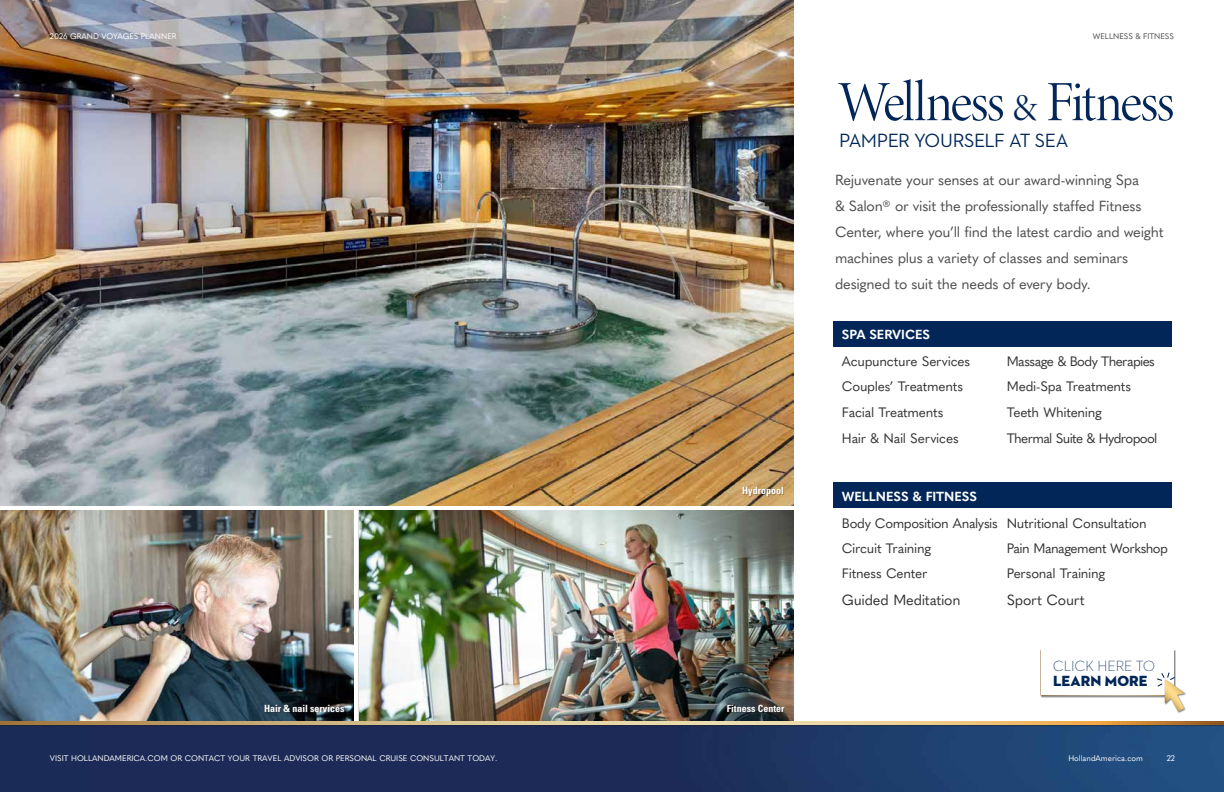
<style>
.page{position:relative;width:1224px;height:792px;background:#fff}
.page>*{position:absolute;margin:0;border:0;box-sizing:border-box;transform-origin:0 0}
.t1{font:57px "Minion 3 Display";letter-spacing:-.03em;color:#022658}
.t2{font:19.5px "Neutraface 2 Text";letter-spacing:-.03em;color:#022658}
.t3{font:300 15px/15px "Neutraface 2 Display";color:#022658}
.t4{font:14.5px/26px "Quasimoda";letter-spacing:-.02em;color:#4d4d4f}
.t5{font:14.5px "Quasimoda";letter-spacing:-.015em;color:#333}
.t6{font:13.5px "Quasimoda";letter-spacing:-.02em;color:#333}
.t7{font:13.5px "Quasimoda";letter-spacing:-.04em;color:#333}
.t8{font:13.5px "Quasimoda";letter-spacing:-.045em;color:#333}
.t9{font:700 13px "Quasimoda";letter-spacing:-.005em;color:#fff}
.t10{font:700 condensed 10px "Univers LT Std";color:#fff}
.t11{font:8px "Quasimoda";color:#fff}
.t12{font:8px "Quasimoda";color:#4d4d4f}
.s1{font-size:38px}
.s2{font-family:"Neutraface 2 Display Titling";font-weight:400}
</style>
<div class="page">
<img style="left:0;top:714px;width:354px;height:7px">
<img style="left:0;top:726px;width:1224px;height:66px">
<div style="left:258px;top:698px;width:93px;height:20px;background:#231f20;opacity:.75"></div>
<img style="left:0;top:0;width:794px;height:506px">
<div style="left:743px;top:487px;width:41px;height:10px;background:#231f20;opacity:.35"></div>
<img style="left:0;top:510px;width:354px;height:204px">
<img style="left:358px;top:510px;width:436px;height:211px">
<div style="left:0;top:721px;width:1224px;height:5px;background:#231f20;opacity:.55"></div>
<svg style="left:0;top:721px;width:1224px;height:4px;background:#d5b47b"></svg>
<div style="left:1040px;top:650px;width:136px;height:48px;background:#231f20;opacity:.55"></div>
<div style="left:1041px;top:650px;width:133px;height:45px;background:#fff"></div>
<div style="left:1164px;top:679px;width:23px;height:35px;background:#231f20;opacity:.55"></div>
<svg style="left:1157px;top:672px;width:27px;height:39px"></svg>
<div style="left:833px;top:321px;width:339px;height:26px;background:#022658"></div>
<div style="left:833px;top:483px;width:339px;height:25px;background:#022658"></div>
<p class="t11" style="left:50px;top:30px;width:128px">2026 GRAND VOYAGES PLANNER</p>
<p class="t12" style="left:1093px;top:30px;width:83px">WELLNESS &amp; FITNESS</p>
<p class="t10" style="left:264px;top:702px;width:82px">Hair &amp; nail services</p>
<p class="t11" style="left:50px;top:752px;width:449px">VISIT HOLLANDAMERICA.COM OR CONTACT YOUR TRAVEL ADVISOR OR PERSONAL CRUISE CONSULTANT TODAY.</p>
<p class="t10" style="left:742px;top:485px;width:43px">Hydropool</p>
<p class="t10" style="left:727px;top:702px;width:59px">Fitness Center</p>
<h2 class="t1" style="left:839px;top:64px;width:337px">Wellness <span class="s1">&amp;</span> Fitness</h2>
<h2 class="t2" style="left:839px;top:129px;width:231px">PAMPER YOURSELF AT SEA</h2>
<p class="t4" style="left:835px;top:166px;width:330px">Rejuvenate your senses at our award-winning Spa<br>&amp; Salon® or visit the professionally staffed Fitness Center, where you’ll find the latest cardio and weight machines plus a variety of classes and seminars designed to suit the needs of every body.</p>
<h3 class="t9" style="left:842px;top:324px;width:90px">SPA SERVICES</h3>
<p class="t6" style="left:842px;top:351px;width:130px">Acupuncture Services</p>
<p class="t6" style="left:842px;top:376px;width:123px">Couples’ Treatments</p>
<p class="t6" style="left:842px;top:402px;width:103px">Facial Treatments</p>
<p class="t6" style="left:842px;top:428px;width:118px">Hair &amp; Nail Services</p>
<p class="t7" style="left:1007px;top:351px;width:150px">Massage &amp; Body Therapies</p>
<p class="t6" style="left:1007px;top:376px;width:126px">Medi-Spa Treatments</p>
<p class="t6" style="left:1007px;top:402px;width:97px">Teeth Whitening</p>
<p class="t8" style="left:1007px;top:428px;width:152px">Thermal Suite &amp; Hydropool</p>
<h3 class="t9" style="left:842px;top:486px;width:137px">WELLNESS &amp; FITNESS</h3>
<p class="t6" style="left:842px;top:513px;width:157px">Body Composition Analysis</p>
<p class="t6" style="left:842px;top:538px;width:91px">Circuit Training</p>
<p class="t6" style="left:842px;top:563px;width:87px">Fitness Center</p>
<p class="t5" style="left:842px;top:589px;width:120px">Guided Meditation</p>
<p class="t6" style="left:1007px;top:513px;width:142px">Nutritional Consultation</p>
<p class="t7" style="left:1007px;top:538px;width:163px">Pain Management Workshop</p>
<p class="t6" style="left:1007px;top:563px;width:100px">Personal Training</p>
<p class="t5" style="left:1007px;top:589px;width:79px">Sport Court</p>
<p class="t3" style="left:1053px;top:659px;width:103px">CLICK HERE TO<br><span class="s2">LEARN MORE</span></p>
<p class="t11" style="left:1068px;top:752px;width:76px">HollandAmerica.com</p>
<p class="t11" style="left:1167px;top:752px;width:10px">22</p>
</div>
